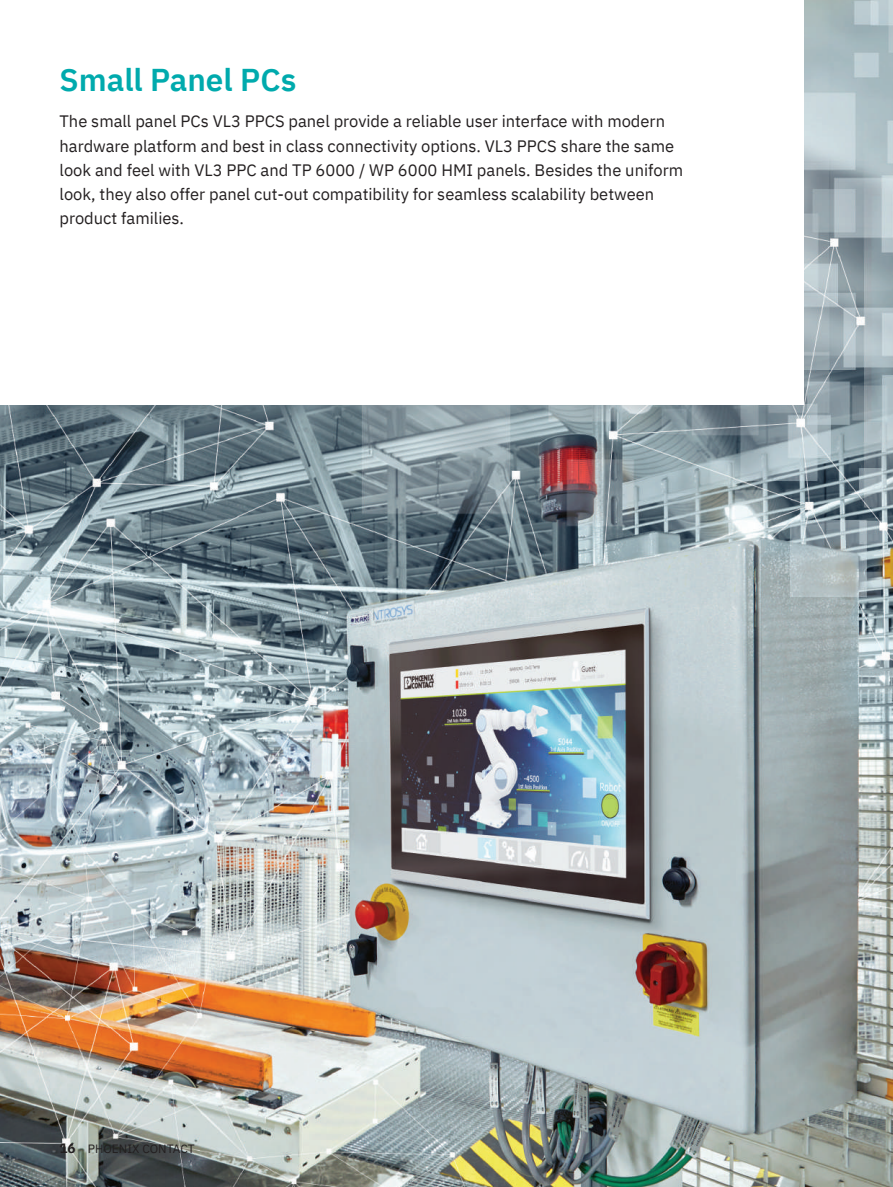
<style>
.page{position:relative;width:893px;height:1187px;background:#fff}
.page>*{position:absolute;margin:0;border:0;box-sizing:border-box;transform-origin:0 0}
.t1{font:600 31.5px "IBM Plex Sans";color:#00aaad}
.t2{font:16.5px/24px "IBM Plex Sans";color:#231f20}
.t3{font:12px "IBM Plex Sans";color:#231f20}
.s1{font-weight:700;font-size:13.5px}
</style>
<div class="page">
<img style="left:0;top:0;width:893px;height:1186px">
<div style="left:0;top:0;width:804px;height:404px;background:#fff"></div>
<h1 class="t1" style="left:60px;top:55px;width:238px">Small Panel PCs</h1>
<p class="t2" style="left:60px;top:108px;width:625px">The small panel PCs VL3 PPCS panel provide a reliable user interface with modern hardware platform and best in class connectivity options. VL3 PPCS share the same look and feel with VL3 PPC and TP 6000 / WP 6000 HMI panels. Besides the uniform look, they also offer panel cut-out compatibility for seamless scalability between product families.</p>
<p class="t3" style="left:60px;top:1139px;width:137px"><span class="s1">16</span> PHOENIX CONTACT</p>
</div>
